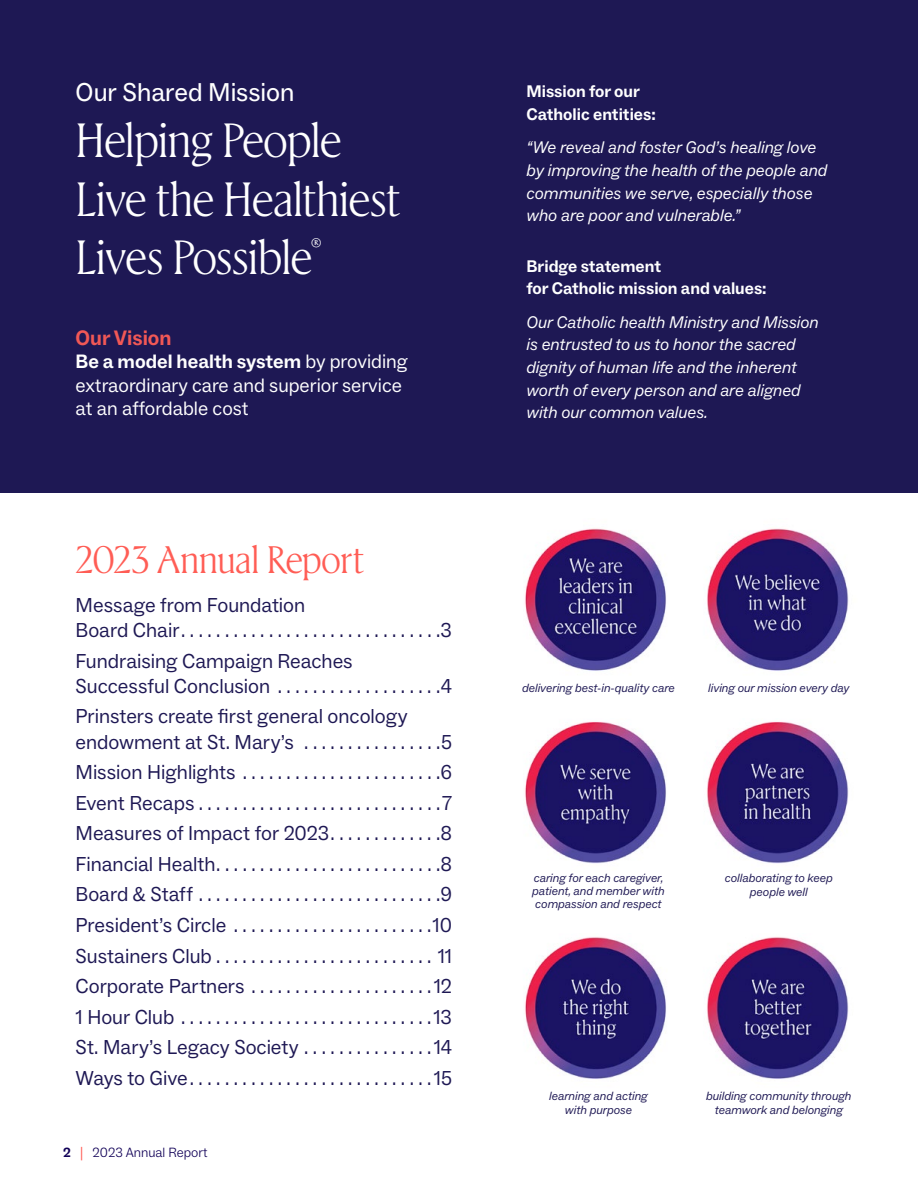
<style>
.page{position:relative;width:918px;height:1188px;background:#fff}
.page>*{position:absolute;margin:0;border:0;box-sizing:border-box;transform-origin:0 0}
.t1{font:47.85px/58.5px "Rector";letter-spacing:-.02em;color:#fff}
.t2{font:38.25px "Rector";letter-spacing:-.02em;color:#ff5d55}
.t3{font:25.95px "ABC Social";color:#fff}
.t4{font:700 21px "ABC Social";color:#f15856}
.t5{font:20.25px/30.6px "ABC Social";color:#1e1854}
.t6{font:19.5px/23.4px "ABC Social";color:#fff}
.t7{font:italic 16.95px/22.6px "ABC Social";color:#fff}
.t8{font:700 16.95px/22.6px "ABC Social";color:#fff}
.t9{font:300 13.5px "ABC Social";color:#110057}
.t10{font:italic 12px/13.6px "ABC Social";color:#1e1854;text-align:center}
.s1{font-weight:700}
.s2{font-weight:400;color:#ff5d55}
</style>
<div class="page">
<div style="left:0;top:0;width:918px;height:492px;background:#1e1854"></div>
<img style="left:525px;top:937px;width:324px;height:142px">
<img style="left:525px;top:528px;width:324px;height:143px">
<img style="left:525px;top:721px;width:324px;height:143px">
<p class="t3" style="left:76px;top:76px;width:220px">Our Shared Mission</p>
<h1 class="t1" style="left:76px;top:110px;width:327px">Helping People<br>Live the Healthiest<br>Lives Possible<sup>®</sup></h1>
<p class="t4" style="left:76px;top:325px;width:97px">Our Vision</p>
<p class="t6" style="left:76px;top:350px;width:334px"><span class="s1">Be a model health system</span> by providing extraordinary care and superior service at an affordable cost</p>
<h2 class="t2" style="left:76px;top:533px;width:291px">2023 Annual Report</h2>
<p class="t5" style="left:76px;top:593px;width:378px;line-height:25.2px">Message from Foundation<br>Board Chair . . . . . . . . . . . . . . . . . . . . . . . . . . . . . 3</p>
<p class="t5" style="left:76px;top:648px;width:378px;line-height:25.2px">Fundraising Campaign Reaches<br>Successful Conclusion . . . . . . . . . . . . . . . . . . 4</p>
<p class="t5" style="left:76px;top:704px;width:378px;line-height:25.2px">Prinsters create first general oncology endowment at St. Mary’s . . . . . . . . . . . . . . . 5</p>
<p class="t5" style="left:76px;top:757px;width:378px;text-align:justify">Mission Highlights . . . . . . . . . . . . . . . . . . . . . . 6<br>Event Recaps . . . . . . . . . . . . . . . . . . . . . . . . . . . 7<br>Measures of Impact for 2023 . . . . . . . . . . . . 8<br>Financial Health . . . . . . . . . . . . . . . . . . . . . . . . . 8<br>Board &amp; Staff . . . . . . . . . . . . . . . . . . . . . . . . . . . 9<br>President’s Circle . . . . . . . . . . . . . . . . . . . . . . 10<br>Sustainers Club . . . . . . . . . . . . . . . . . . . . . . . . . 11<br>Corporate Partners . . . . . . . . . . . . . . . . . . . . 12<br>1 Hour Club . . . . . . . . . . . . . . . . . . . . . . . . . . . . 13<br>St. Mary’s Legacy Society . . . . . . . . . . . . . . 14<br>Ways to Give . . . . . . . . . . . . . . . . . . . . . . . . . . . 15</p>
<p class="t9" style="left:63px;top:1144px;width:146px"><span class="s1">2</span> <span class="s2">|</span> 2023 Annual Report</p>
<p class="t8" style="left:526px;top:81px;width:131px">Mission for our<br>Catholic entities:</p>
<p class="t7" style="left:526px;top:136px;width:302px">“We reveal and foster God’s healing love by improving the health of the people and communities we serve, especially those who are poor and vulnerable.”</p>
<p class="t8" style="left:526px;top:255px;width:242px">Bridge statement<br>for Catholic mission and values:</p>
<p class="t7" style="left:526px;top:311px;width:294px">Our Catholic health Ministry and Mission is entrusted to us to honor the sacred dignity of human life and the inherent worth of every person and are aligned with our common values.</p>
<p class="t10" style="left:522px;top:681px;width:154px">delivering best-in-quality care</p>
<p class="t10" style="left:708px;top:681px;width:143px">living our mission every day</p>
<p class="t10" style="left:532px;top:872px;width:134px;line-height:12.9px;text-align:justify">caring for each caregiver, patient, and member with compassion and respect</p>
<p class="t10" style="left:725px;top:872px;width:109px">collaborating to keep people well</p>
<p class="t10" style="left:549px;top:1089px;width:100px">learning and acting with purpose</p>
<p class="t10" style="left:706px;top:1089px;width:147px">building community through teamwork and belonging</p>
</div>
